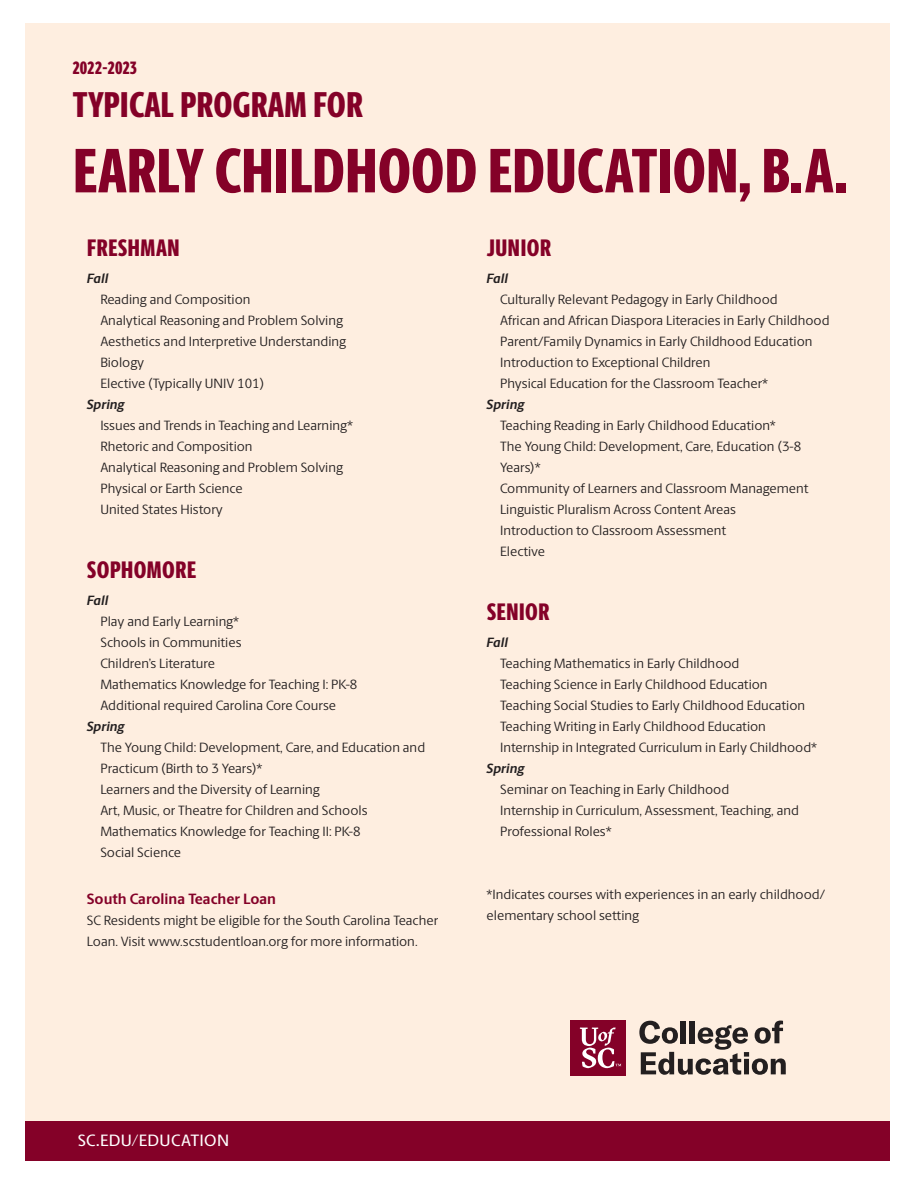
<style>
.page{position:relative;width:918px;height:1188px;background:#fff}
.page>*{position:absolute;margin:0;border:0;box-sizing:border-box;transform-origin:0 0}
.Area_Information{font:800 63px "Berlingske Sans X Cn";letter-spacing:.005em;color:#840128}
.t1{font:800 36px "Berlingske Sans X Cn";letter-spacing:.01em;color:#840128}
.Subhead_2{font:800 24px "Berlingske Sans X Cn";letter-spacing:.025em;color:#840128}
.t2{font:800 18px "Berlingske Sans X Cn";color:#840128}
.Subhead_2-2{font:500 16.5px "Berlingske Sans";letter-spacing:.02em;color:#fff}
.Body_Copy_1_First_Pa{font:700 15px "Berlingske Sans";color:#840128}
.Subheading_Units{font:13.5px/21px "Berlingske Sans";color:#231f20}
.Body_Copy_1_First_Pa-2{font:13.5px/21px "Berlingske Sans";color:#231f20}
.Subheading{font:italic 700 13.5px "Berlingske Sans";color:#231f20}
</style>
<div class="page">
<div style="left:25px;top:24px;width:864px;height:1137px;background:#feeee0"></div>
<div style="left:25px;top:1121px;width:864px;height:40px;background:#840128"></div>
<div style="left:570px;top:1020px;width:56px;height:56px;background:#840128"></div>
<svg style="left:580px;top:1028px;width:41px;height:40px"></svg>
<svg style="left:639px;top:1021px;width:147px;height:54px"></svg>
<p class="t2" style="left:72px;top:54px;width:67px">2022-2023</p>
<p class="t1" style="left:73px;top:77px;width:292px">TYPICAL PROGRAM FOR</p>
<p class="Area_Information" style="left:73px;top:124px;width:776px">EARLY CHILDHOOD EDUCATION, B.A.</p>
<p class="Subhead_2" style="left:87px;top:229px;width:94px">FRESHMAN</p>
<p class="Subheading" style="left:87px;top:269px;width:23px">Fall</p>
<p class="Subheading_Units" style="left:100px;top:289px;width:152px">Reading and Composition</p>
<p class="Subheading_Units" style="left:100px;top:310px;width:244px">Analytical Reasoning and Problem Solving</p>
<p class="Subheading_Units" style="left:100px;top:331px;width:247px">Aesthetics and Interpretive Understanding</p>
<p class="Subheading_Units" style="left:100px;top:352px;width:45px">Biology</p>
<p class="Subheading_Units" style="left:100px;top:373px;width:165px">Elective (Typically UNIV 101)</p>
<p class="Subheading" style="left:87px;top:395px;width:39px">Spring</p>
<p class="Subheading_Units" style="left:100px;top:415px;width:254px">Issues and Trends in Teaching and Learning*</p>
<p class="Subheading_Units" style="left:100px;top:436px;width:154px">Rhetoric and Composition</p>
<p class="Subheading_Units" style="left:100px;top:457px;width:244px">Analytical Reasoning and Problem Solving</p>
<p class="Subheading_Units" style="left:100px;top:478px;width:144px">Physical or Earth Science</p>
<p class="Subheading_Units" style="left:100px;top:499px;width:124px">United States History</p>
<p class="Subhead_2" style="left:87px;top:552px;width:110px">SOPHOMORE</p>
<p class="Subheading" style="left:87px;top:591px;width:23px">Fall</p>
<p class="Subheading_Units" style="left:100px;top:611px;width:140px">Play and Early Learning*</p>
<p class="Subheading_Units" style="left:100px;top:632px;width:143px">Schools in Communities</p>
<p class="Subheading_Units" style="left:100px;top:653px;width:116px">Children’s Literature</p>
<p class="Subheading_Units" style="left:100px;top:674px;width:258px">Mathematics Knowledge for Teaching I: PK-8</p>
<p class="Subheading_Units" style="left:100px;top:695px;width:237px">Additional required Carolina Core Course</p>
<p class="Subheading" style="left:87px;top:717px;width:39px">Spring</p>
<p class="Subheading_Units" style="left:100px;top:737px;width:326px">The Young Child: Development, Care, and Education and<br>Practicum (Birth to 3 Years)*</p>
<p class="Subheading_Units" style="left:100px;top:779px;width:221px">Learners and the Diversity of Learning</p>
<p class="Subheading_Units" style="left:100px;top:800px;width:269px">Art, Music, or Theatre for Children and Schools</p>
<p class="Subheading_Units" style="left:100px;top:821px;width:262px">Mathematics Knowledge for Teaching II: PK-8</p>
<p class="Subheading_Units" style="left:100px;top:842px;width:82px">Social Science</p>
<p class="Body_Copy_1_First_Pa" style="left:87px;top:888px;width:191px">South Carolina Teacher Loan</p>
<p class="Body_Copy_1_First_Pa-2" style="left:87px;top:909px;width:353px">SC Residents might be eligible for the South Carolina Teacher<br>Loan. Visit www.scstudentloan.org for more information.</p>
<p class="Subhead_2" style="left:487px;top:229px;width:66px">JUNIOR</p>
<p class="Subheading" style="left:487px;top:269px;width:23px">Fall</p>
<p class="Subheading_Units" style="left:500px;top:289px;width:279px">Culturally Relevant Pedagogy in Early Childhood</p>
<p class="Subheading_Units" style="left:500px;top:310px;width:331px">African and African Diaspora Literacies in Early Childhood Parent/Family Dynamics in Early Childhood Education Introduction to Exceptional Children<br>Physical Education for the Classroom Teacher*</p>
<p class="Subheading" style="left:487px;top:395px;width:39px">Spring</p>
<p class="Subheading_Units" style="left:500px;top:415px;width:303px">Teaching Reading in Early Childhood Education*<br>The Young Child: Development, Care, Education (3-8<br>Years)*</p>
<p class="Subheading_Units" style="left:500px;top:478px;width:310px">Community of Learners and Classroom Management Linguistic Pluralism Across Content Areas Introduction to Classroom Assessment<br>Elective</p>
<p class="Subhead_2" style="left:487px;top:594px;width:64px">SENIOR</p>
<p class="Subheading" style="left:487px;top:633px;width:23px">Fall</p>
<p class="Subheading_Units" style="left:500px;top:653px;width:241px">Teaching Mathematics in Early Childhood</p>
<p class="Subheading_Units" style="left:500px;top:674px;width:269px">Teaching Science in Early Childhood Education</p>
<p class="Subheading_Units" style="left:500px;top:695px;width:307px">Teaching Social Studies to Early Childhood Education</p>
<p class="Subheading_Units" style="left:500px;top:716px;width:267px">Teaching Writing in Early Childhood Education</p>
<p class="Subheading_Units" style="left:500px;top:737px;width:319px">Internship in Integrated Curriculum in Early Childhood*</p>
<p class="Subheading" style="left:487px;top:759px;width:39px">Spring</p>
<p class="Subheading_Units" style="left:500px;top:779px;width:231px">Seminar on Teaching in Early Childhood</p>
<p class="Subheading_Units" style="left:500px;top:800px;width:300px">Internship in Curriculum, Assessment, Teaching, and</p>
<p class="Subheading_Units" style="left:500px;top:821px;width:113px">Professional Roles*</p>
<p class="Body_Copy_1_First_Pa-2" style="left:487px;top:884px;width:340px">*Indicates courses with experiences in an early childhood/ elementary school setting</p>
<p class="Subhead_2-2" style="left:78px;top:1127px;width:153px">SC.EDU/EDUCATION</p>
</div>
